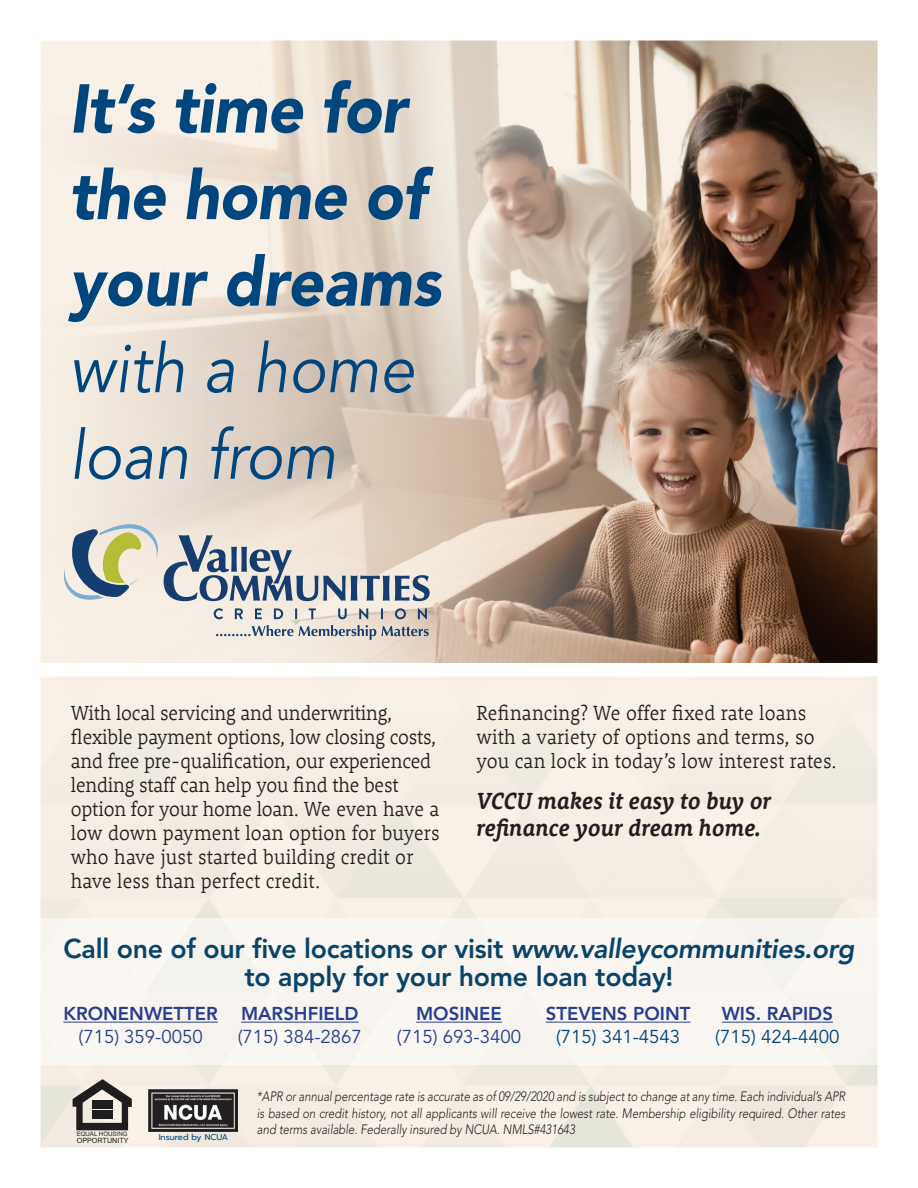
<style>
.page{position:relative;width:918px;height:1188px;background:#fff}
.page>*{position:absolute;margin:0;border:0;box-sizing:border-box;transform-origin:0 0}
.t1{font:italic 900 68.25px/86.6px "Avenir LT Std";letter-spacing:-.01em;color:#00467e;scale:.92 1}
.t2{font:italic 68.25px/86.6px "Avenir LT Std";color:#00467e;scale:.92 1}
.t3{font:800 27px/28.5px "Avenir LT Std";letter-spacing:-.01em;color:#08436a;text-align:center}
.t4{font:italic 700 24px/27px "Rooney";letter-spacing:.01em;color:#231f20;scale:.9 1}
.t5{font:300 21px/24px "Rooney";letter-spacing:-.01em;color:#231f20;scale:.9 1}
.t6{font:300 21px/24px "Rooney";letter-spacing:.01em;color:#231f20;scale:.9 1}
.t7{font:800 18.6px "Avenir LT Std";color:#253f8e}
.t8{font:18.6px "Avenir LT Std";color:#253f8e}
.t9{font:18.6px "Avenir LT Std";color:#00467e}
.t10{font:italic 300 13.5px/16.2px "Avenir LT Std";color:#231f20;text-align:justify;scale:.84 1}
.t11{font:8.4px "Prompt";color:#00467e}
.t12{font:7.2px "Arial";color:#201d1e}
.t13{font:6.15px "Arial";color:#201d1e}
.s1{font-style:italic}
</style>
<div class="page">
<div style="left:40px;top:676px;width:838px;height:472px;background:#f6eee4"></div>
<div style="left:0;top:918px;width:918px;height:147px;background:#f9f5f0"></div>
<img style="left:729px;top:40px;width:149px;height:623px">
<svg style="left:40px;top:40px;width:689px;height:623px;background:#d4c4b5"></svg>
<hr style="left:63px;top:1022px;width:155px;height:1px;background:#253f8e">
<hr style="left:241px;top:1022px;width:118px;height:1px;background:#253f8e">
<hr style="left:416px;top:1022px;width:86px;height:1px;background:#253f8e">
<hr style="left:546px;top:1022px;width:144px;height:1px;background:#253f8e">
<hr style="left:722px;top:1022px;width:111px;height:1px;background:#253f8e">
<img style="left:148px;top:1089px;width:90px;height:42px">
<svg style="left:73px;top:1079px;width:59px;height:51px;background:#928d88"></svg>
<div style="left:92px;top:1101px;width:21px;height:8px;background:#201d1e"></div>
<div style="left:92px;top:1110px;width:20px;height:9px;background:#201d1e"></div>
<svg style="left:63px;top:521px;width:367px;height:81px;background:#bfc0bd"></svg>
<svg style="left:216px;top:625px;width:213px;height:15px;background:#bfbfc1"></svg>
<svg style="left:214px;top:608px;width:213px;height:11px;background:#c2c1c1"></svg>
<div style="left:878px;top:918px;width:40px;height:147px;background:#fff"></div>
<div style="left:0;top:918px;width:40px;height:147px;background:#fff"></div>
<h1 class="t1" style="left:69px;top:66px;width:406px">It’s time for the home of your dreams</h1>
<h1 class="t2" style="left:69px;top:327px;width:377px">with a home loan from</h1>
<p class="t5" style="left:71px;top:700px;width:411px">With local servicing and underwriting, flexible payment options, low closing costs, and free pre-qualification, our experienced lending staff can help you find the best option for your home loan. We even have a low down payment loan option for buyers who have just started building credit or have less than perfect credit.</p>
<p class="t6" style="left:477px;top:700px;width:401px">Refinancing? We offer fixed rate loans with a variety of options and terms, so you can lock in today’s low interest rates.</p>
<p class="t4" style="left:477px;top:786px;width:329px">VCCU makes it easy to buy or refinance your dream home.</p>
<p class="t3" style="left:64px;top:934px;width:792px">Call one of our five locations or visit <span class="s1">www.valleycommunities.org </span>to apply for your home loan today!</p>
<p class="t7" style="left:63px;top:1003px;width:156px">KRONENWETTER</p>
<p class="t8" style="left:79px;top:1025px;width:126px">(715) 359-0050</p>
<p class="t7" style="left:416px;top:1003px;width:87px">MOSINEE</p>
<p class="t8" style="left:397px;top:1025px;width:126px">(715) 693-3400</p>
<p class="t7" style="left:546px;top:1003px;width:146px">STEVENS POINT</p>
<p class="t9" style="left:556px;top:1025px;width:126px">(715) 341-4543</p>
<p class="t7" style="left:241px;top:1003px;width:119px">MARSHFIELD</p>
<p class="t8" style="left:238px;top:1025px;width:126px">(715) 384-2867</p>
<p class="t7" style="left:722px;top:1003px;width:113px">WIS. RAPIDS</p>
<p class="t9" style="left:715px;top:1025px;width:126px">(715) 424-4400</p>
<p class="t13" style="left:77px;top:1130px;width:52px">EQUAL HOUSING</p>
<p class="t12" style="left:77px;top:1135px;width:53px">OPPORTUNITY</p>
<p class="t11" style="left:159px;top:1131px;width:71px">Insured by NCUA</p>
<p class="t10" style="left:257px;top:1089px;width:702px">*APR or annual percentage rate is accurate as of 09/29/2020 and is subject to change at any time. Each individual’s APR is based on credit history, not all applicants will receive the lowest rate. Membership eligibility required. Other rates and terms available. Federally insured by NCUA. NMLS#431643</p>
</div>
